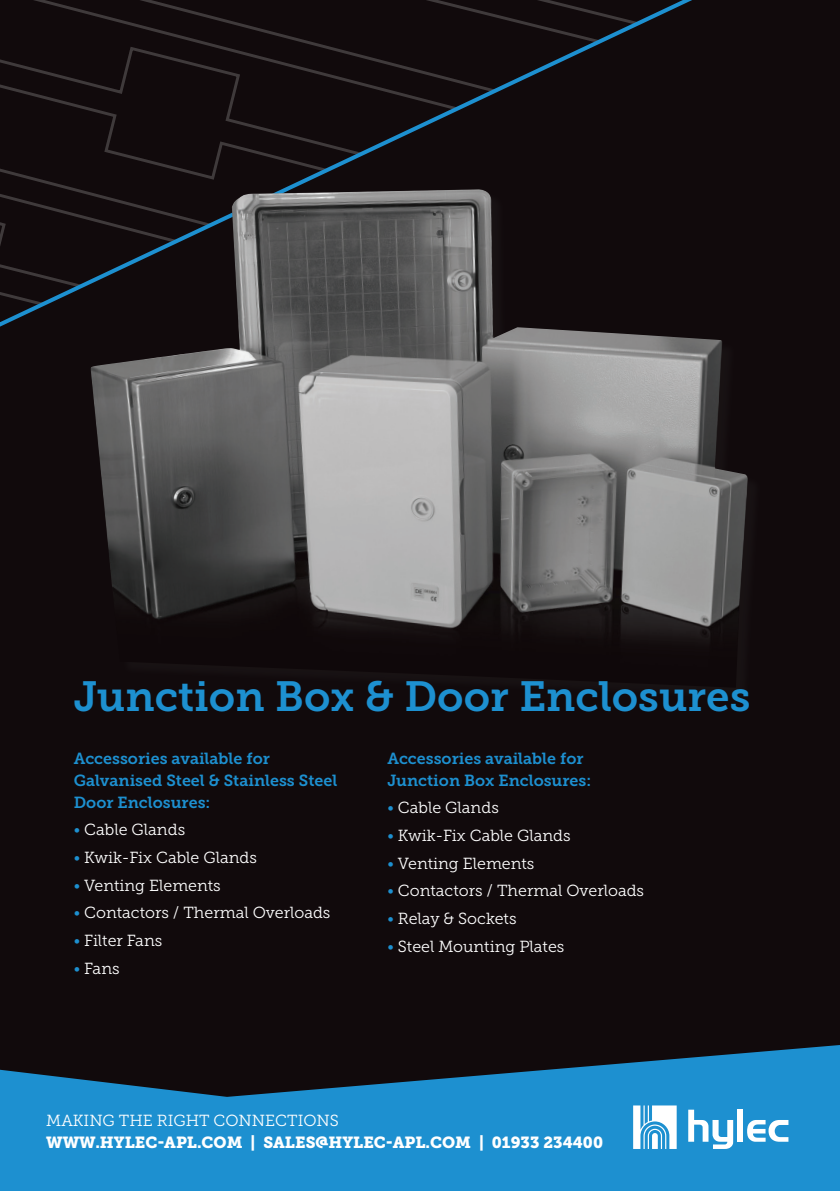
<style>
.page{position:relative;width:840px;height:1191px;background:#fff}
.page>*{position:absolute;margin:0;border:0;box-sizing:border-box;transform-origin:0 0}
.t1{font:42px "Museo Slab 700";color:#1d90d0}
.Body_Copy{font:16px "Museo Slab 300";color:#fff}
.Body_Copy-2{font:16px/22px "Museo Slab 700";color:#1d90d0}
.t2{font:16px "Museo Slab 900";color:#fff}
.s1{color:#1d90d0}
</style>
<div class="page">
<div style="left:0;top:0;width:839px;height:1191px;background:#110a0c"></div>
<svg style="left:0;top:0;width:692px;height:327px"></svg>
<svg style="left:0;top:1045px;width:839px;height:146px;fill:#1d90d0"></svg>
<svg style="left:632px;top:1105px;width:44px;height:44px;background:#a9d5ed"></svg>
<div style="left:737px;top:1109px;width:6px;height:32px;background:#fff"></div>
<svg style="left:746px;top:1120px;width:42px;height:21px"></svg>
<svg style="left:687px;top:1109px;width:45px;height:40px;background:#75bbe2"></svg>
<img style="left:90px;top:189px;width:657px;height:451px">
<p class="t1" style="left:74px;top:673px;width:677px">Junction Box &amp; Door Enclosures</p>
<p class="Body_Copy-2" style="left:74px;top:747px;width:265px">Accessories available for<br>Galvanised Steel &amp; Stainless Steel<br>Door Enclosures:</p>
<p class="Body_Copy" style="left:74px;top:821px;width:113px"><span class="s1">•</span> Cable Glands</p>
<p class="Body_Copy" style="left:74px;top:848px;width:185px"><span class="s1">•</span> Kwik-Fix Cable Glands</p>
<p class="Body_Copy" style="left:74px;top:876px;width:148px"><span class="s1">•</span> Venting Elements</p>
<p class="Body_Copy" style="left:74px;top:904px;width:258px"><span class="s1">•</span> Contactors / Thermal Overloads</p>
<p class="Body_Copy" style="left:74px;top:931px;width:90px"><span class="s1">•</span> Filter Fans</p>
<p class="Body_Copy" style="left:74px;top:959px;width:47px"><span class="s1">•</span> Fans</p>
<p class="Body_Copy-2" style="left:387px;top:747px;width:205px">Accessories available for<br>Junction Box Enclosures:</p>
<p class="Body_Copy" style="left:387px;top:799px;width:113px"><span class="s1">•</span> Cable Glands</p>
<p class="Body_Copy" style="left:387px;top:826px;width:185px"><span class="s1">•</span> Kwik-Fix Cable Glands</p>
<p class="Body_Copy" style="left:387px;top:854px;width:148px"><span class="s1">•</span> Venting Elements</p>
<p class="Body_Copy" style="left:387px;top:882px;width:258px"><span class="s1">•</span> Contactors / Thermal Overloads</p>
<p class="Body_Copy" style="left:387px;top:909px;width:131px"><span class="s1">•</span> Relay &amp; Sockets</p>
<p class="Body_Copy" style="left:387px;top:937px;width:178px"><span class="s1">•</span> Steel Mounting Plates</p>
<p class="Body_Copy" style="left:46px;top:1112px;width:294px">MAKING THE RIGHT CONNECTIONS</p>
<p class="t2" style="left:46px;top:1133px;width:558px">WWW.HYLEC-APL.COM | SALES@HYLEC-APL.COM | 01933 234400</p>
</div>
